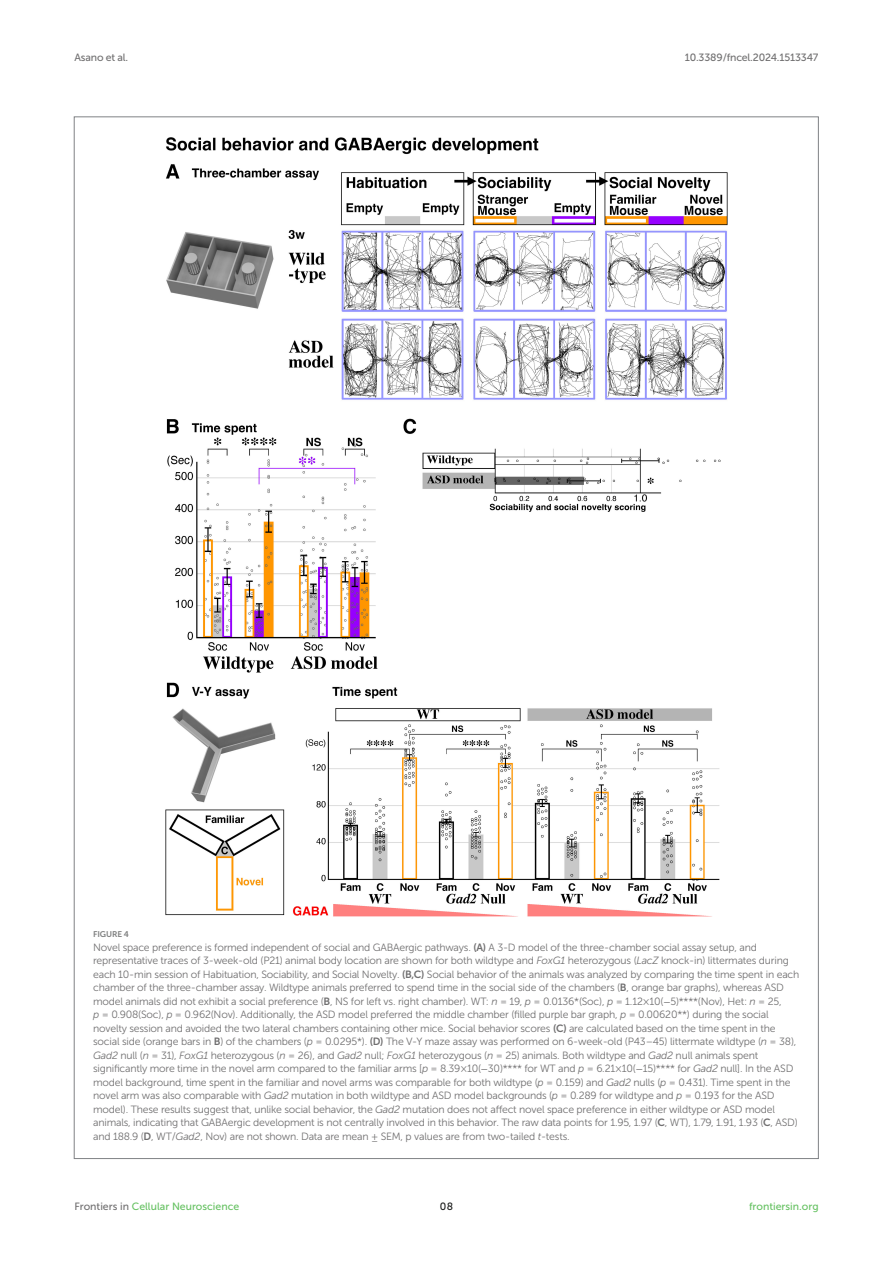
<style>
.page{position:relative;width:893px;height:1263px;background:#fff}
.page>*{position:absolute;margin:0;border:0;box-sizing:border-box;transform-origin:0 0}
.FIG_LEG{font:10.5px/13.5px "Museo Sans 300";letter-spacing:-.02em;color:#706f70}
.t1{font:10.5px "Museo Sans 500";color:#65c161}
.t2{font:10.5px "Museo Sans 500";letter-spacing:-.015em;color:#706f70}
.t3{font:10.5px "Museo Sans 500";color:#1b1c1b}
.FIG_HD{font:8.25px "Museo Sans 700";letter-spacing:-.01em;color:#7e7f7f}
.s1{font-family:"Museo Sans 700"}
.s2{font-style:italic}
.s3{font-family:"STIX General"}
.s4{color:#706f70}
</style>
<div class="page">
<img style="left:165px;top:137px;width:563px;height:780px">
<p class="t2" style="left:74px;top:51px;width:55px">Asano et al.</p>
<p class="t2" style="left:685px;top:51px;width:135px">10.3389/fncel.2024.1513347</p>
<p class="FIG_HD" style="left:93px;top:930px;width:37px">FIGURE 4</p>
<p class="FIG_LEG" style="left:93px;top:940px;width:708px">Novel space preference is formed independent of social and GABAergic pathways. <span class="s1">(A)</span> A 3-D model of the three-chamber social assay setup, and representative traces of 3-week-old (P21) animal body location are shown for both wildtype and <span class="s2">FoxG1</span> heterozygous (<span class="s2">LacZ</span> knock-in) littermates during each 10-min session of Habituation, Sociability, and Social Novelty. <span class="s1">(B,C)</span> Social behavior of the animals was analyzed by comparing the time spent in each chamber of the three-chamber assay. Wildtype animals preferred to spend time in the social side of the chambers (<span class="s1">B</span>, orange bar graphs), whereas ASD model animals did not exhibit a social preference (<span class="s1">B</span>, NS for left vs. right chamber). WT: <span class="s2">n</span> = 19, <span class="s2">p</span> = 0.0136*(Soc), <span class="s2">p</span> = 1.12×10(<span class="s3">−</span>5)****(Nov), Het: <span class="s2">n</span> = 25,<br><span class="s2">p</span> = 0.908(Soc), <span class="s2">p</span> = 0.962(Nov). Additionally, the ASD model preferred the middle chamber (filled purple bar graph, <span class="s2">p</span> = 0.00620**) during the social novelty session and avoided the two lateral chambers containing other mice. Social behavior scores <span class="s1">(C)</span> are calculated based on the time spent in the social side (orange bars in <span class="s1">B</span>) of the chambers (<span class="s2">p</span> = 0.0295*). <span class="s1">(D)</span> The V-Y maze assay was performed on 6-week-old (P43–45) littermate wildtype (<span class="s2">n</span> = 38), <span class="s2">Gad2</span> null (<span class="s2">n</span> = 31), <span class="s2">FoxG1</span> heterozygous (<span class="s2">n</span> = 26), and <span class="s2">Gad2</span> null; <span class="s2">FoxG1</span> heterozygous (<span class="s2">n</span> = 25) animals. Both wildtype and <span class="s2">Gad2</span> null animals spent significantly more time in the novel arm compared to the familiar arms [<span class="s2">p</span> = 8.39×10(<span class="s3">−</span>30)**** for WT and <span class="s2">p</span> = 6.21×10(<span class="s3">−</span>15)**** for <span class="s2">Gad2</span> null]. In the ASD model background, time spent in the familiar and novel arms was comparable for both wildtype (<span class="s2">p</span> = 0.159) and <span class="s2">Gad2</span> nulls (<span class="s2">p</span> = 0.431). Time spent in the novel arm was also comparable with <span class="s2">Gad2</span> mutation in both wildtype and ASD model backgrounds (<span class="s2">p</span> = 0.289 for wildtype and <span class="s2">p</span> = 0.193 for the ASD model). These results suggest that, unlike social behavior, the <span class="s2">Gad2</span> mutation does not affect novel space preference in either wildtype or ASD model animals, indicating that GABAergic development is not centrally involved in this behavior. The raw data points for 1.95, 1.97 (<span class="s1">C</span>, WT), 1.79, 1.91, 1.93 (<span class="s1">C</span>, ASD) and 188.9 (<span class="s1">D</span>, WT/<span class="s2">Gad2</span>, Nov) are not shown. Data are mean ± SEM, p values are from two-tailed <span class="s2">t</span>-tests.</p>
<p class="t1" style="left:74px;top:1200px;width:166px"><span class="s4">Frontiers in</span> Cellular Neuroscience</p>
<p class="t3" style="left:440px;top:1200px;width:15px">08</p>
<p class="t1" style="left:749px;top:1200px;width:71px">frontiersin.org</p>
</div>
